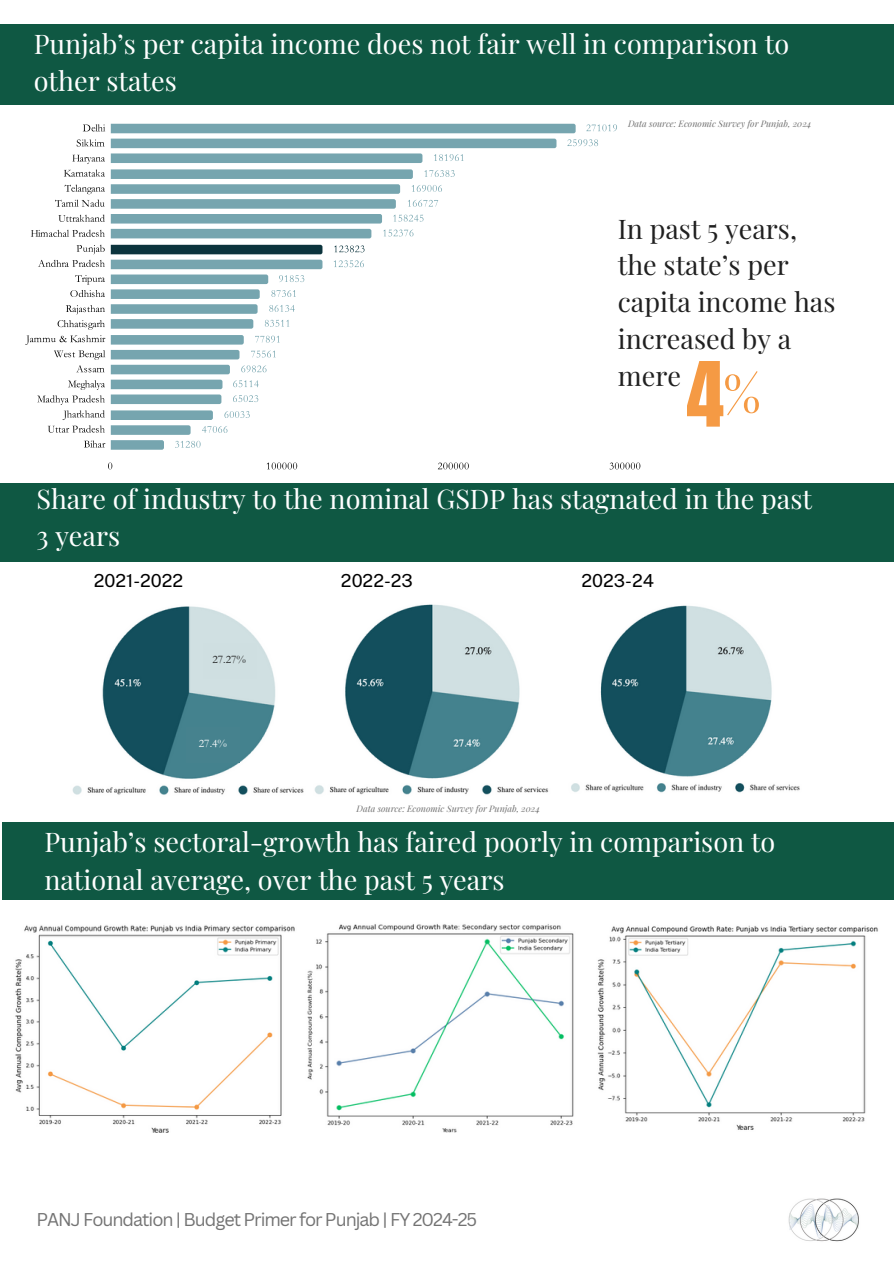
<style>
.page{position:relative;width:894px;height:1264px;background:#fff}
.page>*{position:absolute;margin:0;border:0;box-sizing:border-box;transform-origin:0 0}
.t1{font:50.4px "Playfair Display";color:#f59a44}
.t2{font:27px/37.2px "Playfair Display";color:#fff}
.t3{font:27px/36.8px "Playfair Display";color:#202020}
.t4{font:18px "Canva Sans";letter-spacing:-.055em;color:#737373}
.t5{font:18px "Public Sans";color:#000}
.t6{font:11.55px "Garamond";color:#1a1a1a}
.t7{font:11.55px "Garamond";color:#fff}
.t8{font:italic 9px "Playfair Display";color:#737373}
</style>
<div class="page">
<img style="left:788px;top:1198px;width:71px;height:44px">
<svg style="left:111px;top:123px;width:506px;height:327px"></svg>
<svg style="left:83px;top:124px;width:22px;height:7px"></svg>
<svg style="left:77px;top:139px;width:27px;height:7px"></svg>
<svg style="left:64px;top:155px;width:41px;height:22px"></svg>
<svg style="left:55px;top:185px;width:50px;height:22px"></svg>
<svg style="left:58px;top:215px;width:47px;height:7px"></svg>
<svg style="left:31px;top:230px;width:74px;height:7px"></svg>
<svg style="left:76px;top:245px;width:29px;height:9px"></svg>
<svg style="left:38px;top:260px;width:67px;height:7px"></svg>
<svg style="left:75px;top:275px;width:30px;height:9px"></svg>
<svg style="left:70px;top:290px;width:35px;height:7px"></svg>
<svg style="left:25px;top:305px;width:80px;height:67px"></svg>
<svg style="left:37px;top:380px;width:68px;height:52px"></svg>
<svg style="left:84px;top:440px;width:21px;height:7px"></svg>
<svg style="left:108px;top:462px;width:4px;height:7px"></svg>
<svg style="left:267px;top:462px;width:30px;height:7px"></svg>
<svg style="left:438px;top:462px;width:30px;height:7px"></svg>
<svg style="left:609px;top:462px;width:31px;height:7px"></svg>
<img style="left:72px;top:606px;width:232px;height:189px">
<img style="left:314px;top:604px;width:235px;height:191px">
<img style="left:571px;top:605px;width:229px;height:188px">
<svg style="left:687px;top:361px;width:36px;height:65px"></svg>
<img style="left:15px;top:924px;width:559px;height:208px">
<div style="left:0;top:483px;width:893px;height:78px;background:#0f5843"></div>
<div style="left:0;top:24px;width:893px;height:81px;background:#0f5843"></div>
<div style="left:2px;top:822px;width:891px;height:78px;background:#0f5843"></div>
<img style="left:597px;top:925px;width:281px;height:205px">
<div style="left:203px;top:643px;width:54px;height:35px;background:#cfdfe1"></div>
<div style="left:185px;top:727px;width:54px;height:35px;background:#46828e"></div>
<h3 class="t2" style="left:34px;top:24px;width:756px">Punjab’s per capita income does not fair well in comparison to other states</h3>
<p class="t8" style="left:628px;top:117px;width:185px">Data source: Economic Survey for Punjab, 2024</p>
<h1 class="t3" style="left:617px;top:209px;width:219px">In past 5 years, the state’s per capita income has increased by a mere</h1>
<h2 class="t1" style="left:723px;top:358px;width:39px">%</h2>
<h3 class="t2" style="left:36px;top:479px;width:776px">Share of industry to the nominal GSDP has stagnated in the past<br>3 years</h3>
<p class="t5" style="left:94px;top:569px;width:91px">2021-2022</p>
<p class="t5" style="left:341px;top:569px;width:73px">2022-23</p>
<p class="t5" style="left:581px;top:569px;width:74px">2023-24</p>
<p class="t6" style="left:212px;top:653px;width:35px">27.27%</p>
<p class="t7" style="left:199px;top:737px;width:30px">27.4%</p>
<p class="t8" style="left:356px;top:802px;width:185px">Data source: Economic Survey for Punjab, 2024</p>
<h1 class="t2" style="left:44px;top:822px;width:732px">Punjab’s sectoral-growth has faired poorly in comparison to national average, over the past 5 years</h1>
<h1 class="t4" style="left:36px;top:1206px;width:442px">PANJ Foundation | Budget Primer for Punjab | FY 2024-25</h1>
</div>
